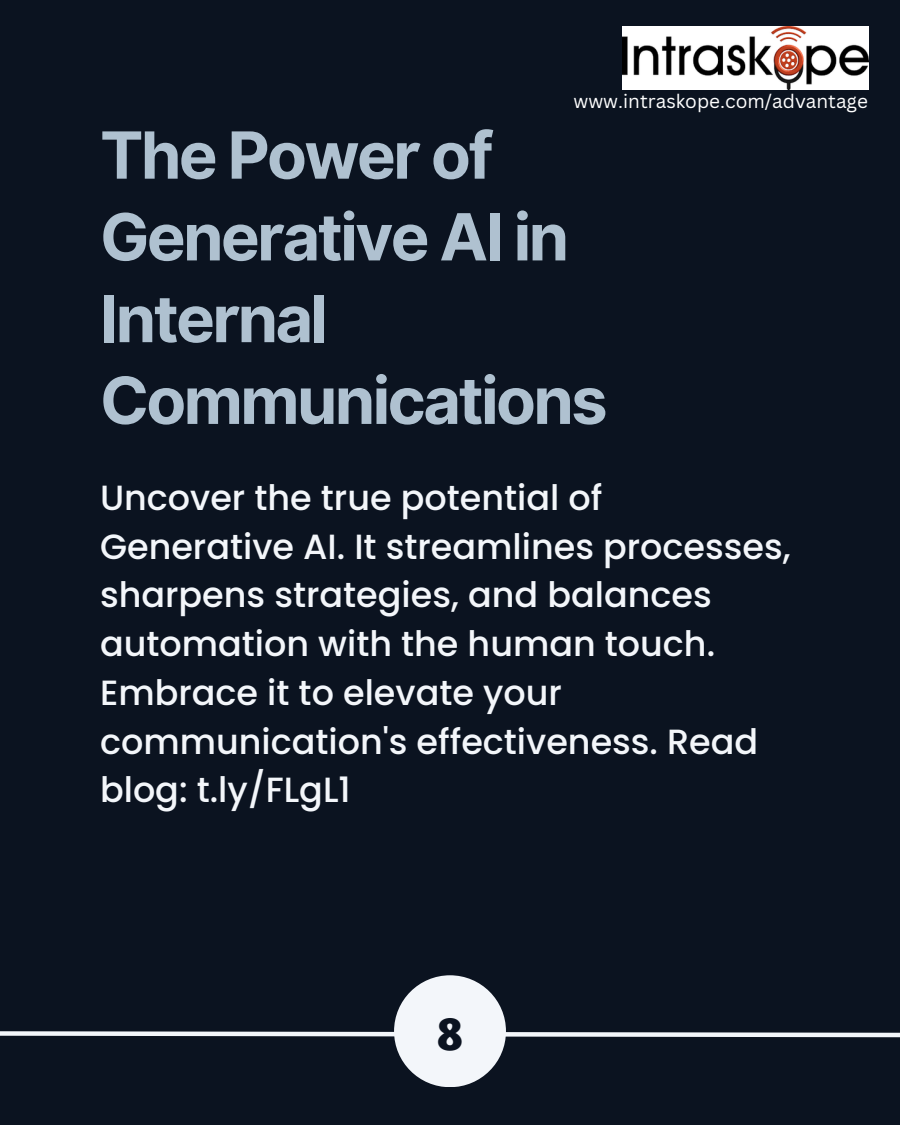
<style>
.page{position:relative;width:900px;height:1125px;background:#0b1320}
.page>*{position:absolute;margin:0;border:0;box-sizing:border-box;transform-origin:0 0}
.t1{font:700 65px/81.8px "Inter";letter-spacing:-.04em;color:#afc1d0}
.t2{font:700 50px "Amaranth";color:#0b1320}
.t3{font:500 35px/48.8px "Poppins";color:#f3f6fa}
.t4{font:19px "Canva Sans";color:#fff}
</style>
<div class="page">
<svg style="left:0;top:1031px;width:900px;height:9px"></svg>
<div style="left:394px;top:975px;width:112px;height:112px;background:#f3f6fa;border-radius:50%"></div>
<img style="left:622px;top:27px;width:246px;height:63px">
<p class="t4" style="left:573px;top:88px;width:296px">www.intraskope.com/advantage</p>
<p class="t1" style="left:100px;top:114px;width:509px">The Power of<br>Generative AI in<br>Internal<br>Communications</p>
<p class="t3" style="left:100px;top:473px;width:692px">Uncover the true potential of<br>Generative AI. It streamlines processes, sharpens strategies, and balances automation with the human touch.<br>Embrace it to elevate your communication's effectiveness. Read blog: t.ly/FLgL1</p>
<p class="t2" style="left:436px;top:1001px;width:29px">8</p>
</div>
